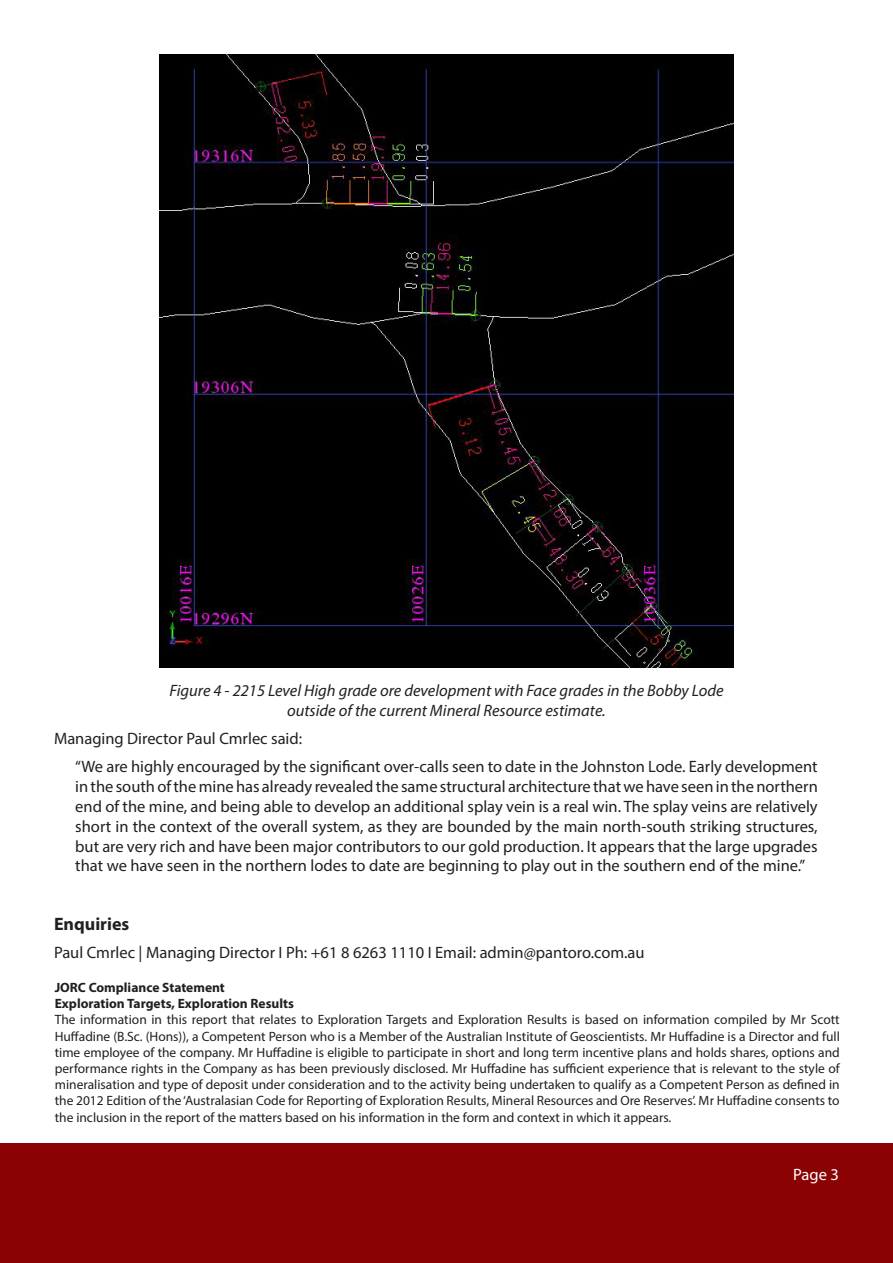
<style>
.page{position:relative;width:893px;height:1263px;background:#fff}
.page>*{position:absolute;margin:0;border:0;box-sizing:border-box;transform-origin:0 0}
.Body_Heading{font:700 18px "Myriad Pro";color:#231f20}
.t1{font:16.5px/19.8px "Myriad Pro";color:#231f20;text-align:justify}
.t2{font:italic 16.5px/19.8px "Myriad Pro";color:#231f20;text-align:center}
.t3{font:16.5px "Myriad Pro";color:#fff}
.t4{font:13.5px/16.2px "Myriad Pro";color:#231f20;text-align:justify}
.Heading_2{font:700 13.5px "Myriad Pro";color:#231f20}
</style>
<div class="page">
<div style="left:2px;top:1144px;width:891px;height:119px;background:#8b0202"></div>
<hr style="left:0;top:1144px;width:2px;height:119px;background:#8b0202">
<img style="left:160px;top:54px;width:573px;height:614px">
<p class="t2" style="left:169px;top:680px;width:556px">Figure 4 - 2215 Level High grade ore development with Face grades in the Bobby Lode outside of the current Mineral Resource estimate.</p>
<p class="t1" style="left:54px;top:728px;width:250px">Managing Director Paul Cmrlec said:</p>
<p class="t1" style="left:75px;top:757px;width:744px">“We are highly encouraged by the significant over-calls seen to date in the Johnston Lode. Early development in the south of the mine has already revealed the same structural architecture that we have seen in the northern end of the mine, and being able to develop an additional splay vein is a real win. The splay veins are relatively short in the context of the overall system, as they are bounded by the main north-south striking structures, but are very rich and have been major contributors to our gold production. It appears that the large upgrades that we have seen in the northern lodes to date are beginning to play out in the southern end of the mine.”</p>
<p class="Body_Heading" style="left:54px;top:912px;width:77px">Enquiries</p>
<p class="t1" style="left:54px;top:942px;width:592px">Paul Cmrlec | Managing Director I Ph: +61 8 6263 1110 I Email: admin@pantoro.com.au</p>
<p class="Heading_2" style="left:55px;top:978px;width:172px">JORC Compliance Statement</p>
<p class="Heading_2" style="left:55px;top:995px;width:241px">Exploration Targets, Exploration Results</p>
<p class="t4" style="left:55px;top:1011px;width:787px">The information in this report that relates to Exploration Targets and Exploration Results is based on information compiled by Mr Scott Huffadine (B.Sc. (Hons)), a Competent Person who is a Member of the Australian Institute of Geoscientists. Mr Huffadine is a Director and full time employee of the company. Mr Huffadine is eligible to participate in short and long term incentive plans and holds shares, options and performance rights in the Company as has been previously disclosed. Mr Huffadine has sufficient experience that is relevant to the style of mineralisation and type of deposit under consideration and to the activity being undertaken to qualify as a Competent Person as defined in the 2012 Edition of the ‘Australasian Code for Reporting of Exploration Results, Mineral Resources and Ore Reserves’. Mr Huffadine consents to the inclusion in the report of the matters based on his information in the form and context in which it appears.</p>
<p class="t3" style="left:793px;top:1164px;width:47px">Page 3</p>
</div>
